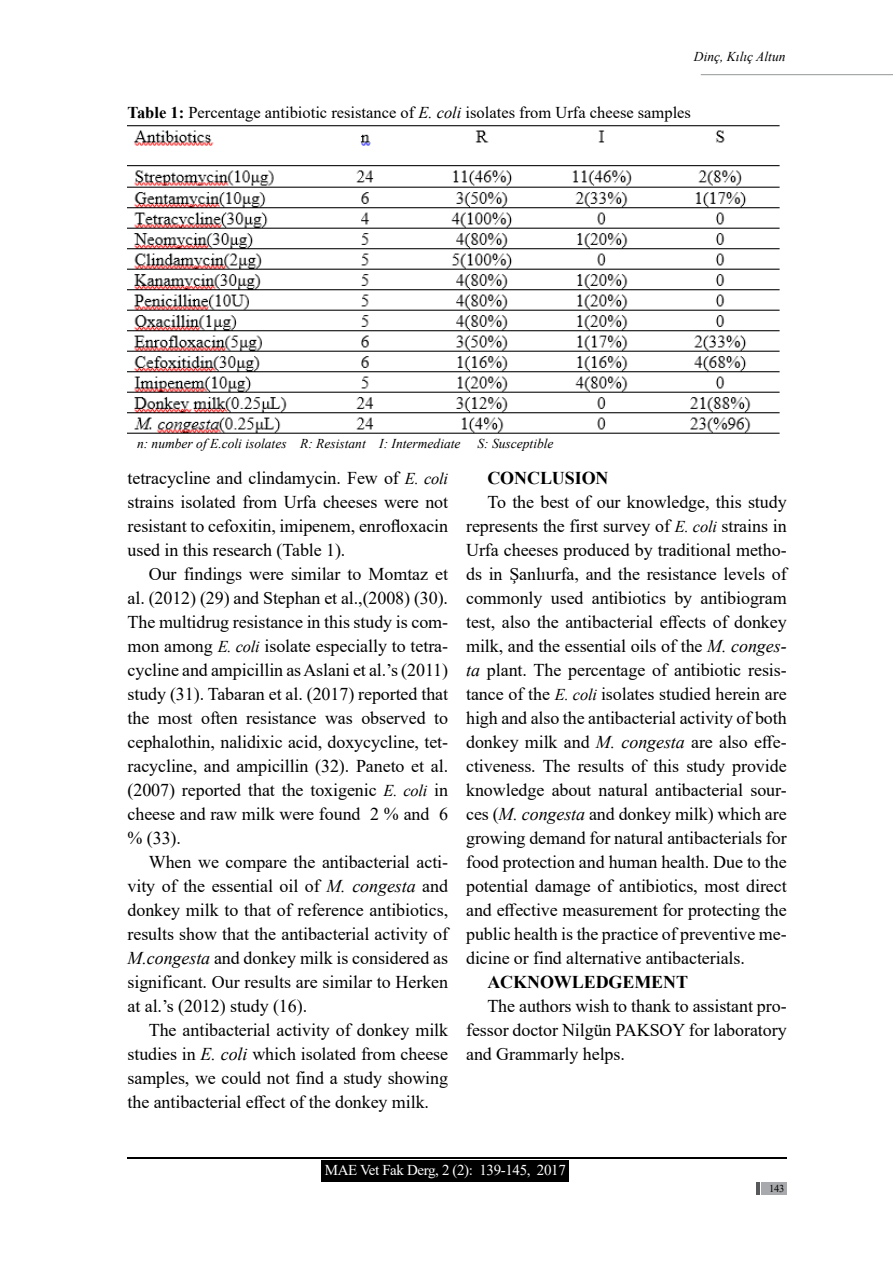
<style>
.page{position:relative;width:893px;height:1263px;background:#fff}
.page>*{position:absolute;margin:0;border:0;box-sizing:border-box;transform-origin:0 0}
.t1{font:18px/24px "Times New Roman";letter-spacing:-.005em;color:#000;text-align:justify}
.t2{font:700 18px "Times New Roman";letter-spacing:-.005em;color:#000}
.t3{font:16.5px "Times New Roman";color:#000}
.t4{font:15px "Times New Roman";letter-spacing:-.025em;color:#fff}
.t5{font:italic 13.5px "Times New Roman";color:#000}
.t6{font:10.5px "Times New Roman";color:#000}
.s1{font-weight:700}
.s2{font-style:italic}
.s3{font-style:italic;font-size:16.5px}
</style>
<div class="page">
<div style="left:761px;top:1183px;width:26px;height:12px;background:#a7a9ac"></div>
<svg style="left:756px;top:1183px;width:3px;height:12px"></svg>
<img style="left:128px;top:125px;width:652px;height:309px">
<div style="left:322px;top:1160px;width:247px;height:22px;background:#000"></div>
<hr style="left:701px;top:74px;width:192px;height:1px;background:#939598">
<hr style="left:128px;top:1157px;width:659px;height:1px;background:#000">
<p class="t5" style="left:694px;top:47px;width:93px">Dinç, Kılıç Altun</p>
<p class="t3" style="left:128px;top:101px;width:565px"><span class="s1">Table 1:</span> Percentage antibiotic resistance of <span class="s2">E. coli</span> isolates from Urfa cheese samples</p>
<p class="t5" style="left:137px;top:434px;width:325px">n: number of E.coli isolates R: Resistant I: Intermediate</p>
<p class="t5" style="left:477px;top:434px;width:78px">S: Susceptible</p>
<p class="t1" style="left:128px;top:465px;width:322px">tetracycline and clindamycin. Few of <span class="s3">E. coli </span>strains isolated from Urfa cheeses were not resistant to cefoxitin, imipenem, enrofloxacin used in this research (Table 1).</p>
<p class="t1" style="left:128px;top:561px;width:322px;text-indent:21px">Our findings were similar to Momtaz et al. (2012) (29) and Stephan et al.,(2008) (30).<br>The multidrug resistance in this study is com&shy;mon among <span class="s3">E. coli</span> isolate especially to tetra&shy;cycline and ampicillin as Aslani et al.’s (2011) study (31). Tabaran et al. (2017) reported that the most often resistance was observed to cephalothin, nalidixic acid, doxycycline, tet&shy;racycline, and ampicillin (32). Paneto et al. (2007) reported that the toxigenic <span class="s3">E. coli</span> in cheese and raw milk were found 2 % and 6 % (33).</p>
<p class="t1" style="left:128px;top:849px;width:322px;text-indent:21px">When we compare the antibacterial acti&shy;vity of the essential oil of <span class="s2">M. congesta</span> and donkey milk to that of reference antibiotics, results show that the antibacterial activity of <span class="s2">M.congesta</span> and donkey milk is considered as significant. Our results are similar to Herken at al.’s (2012) study (16).</p>
<p class="t1" style="left:128px;top:1017px;width:322px;text-indent:21px">The antibacterial activity of donkey milk studies in <span class="s2">E. coli</span> which isolated from cheese samples, we could not find a study showing the antibacterial effect of the donkey milk.</p>
<p class="t2" style="left:487px;top:465px;width:123px">CONCLUSION</p>
<p class="t1" style="left:466px;top:489px;width:322px;text-indent:21px">To the best of our knowledge, this study represents the first survey of <span class="s3">E. coli</span> strains in Urfa cheeses produced by traditional metho&shy;ds in Şanlıurfa, and the resistance levels of commonly used antibiotics by antibiogram test, also the antibacterial effects of donkey milk, and the essential oils of the <span class="s2">M. conges&shy;ta</span> plant. The percentage of antibiotic resis&shy;tance of the <span class="s3">E. coli</span> isolates studied herein are high and also the antibacterial activity of both donkey milk and <span class="s2">M. congesta</span> are also effe&shy;ctiveness. The results of this study provide knowledge about natural antibacterial sour&shy;ces (<span class="s2">M. congesta</span> and donkey milk) which are growing demand for natural antibacterials for food protection and human health. Due to the potential damage of antibiotics, most direct and effective measurement for protecting the public health is the practice of preventive me&shy;dicine or find alternative antibacterials.</p>
<p class="t2" style="left:487px;top:969px;width:202px">ACKNOWLEDGEMENT</p>
<p class="t1" style="left:466px;top:993px;width:322px;text-indent:21px">The authors wish to thank to assistant pro&shy;fessor doctor Nilgün PAKSOY for laboratory and Grammarly helps.</p>
<p class="t4" style="left:325px;top:1159px;width:243px">MAE Vet Fak Derg, 2 (2): 139-145, 2017</p>
<p class="t6" style="left:769px;top:1181px;width:17px">143</p>
</div>
